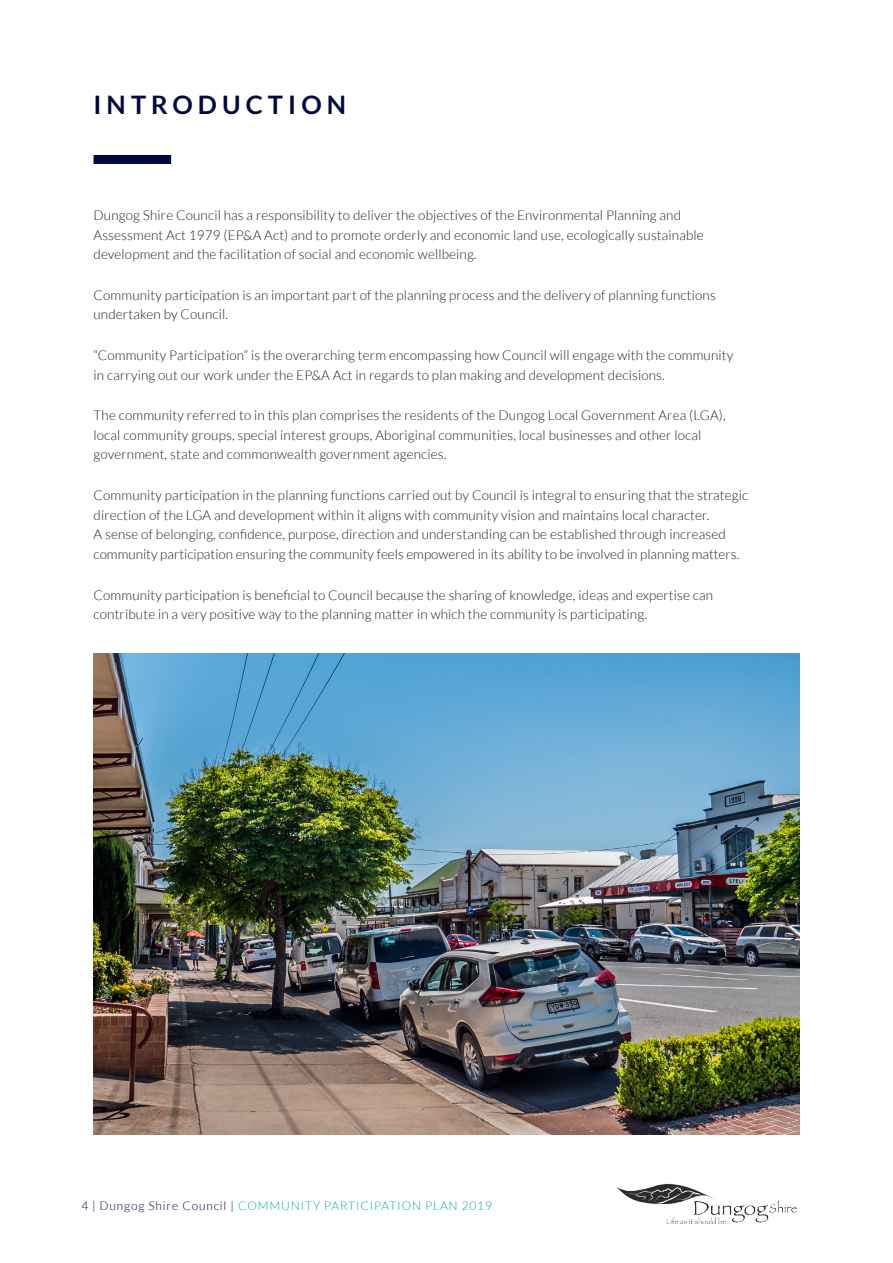
<style>
.page{position:relative;width:893px;height:1263px;background:#fff}
.page>*{position:absolute;margin:0;border:0;box-sizing:border-box;transform-origin:0 0}
.t1{font:700 25.5px "Lato";letter-spacing:.2em;color:#00093e}
.t2{font:300 13.5px/19.5px "Lato";letter-spacing:.01em;color:#231f20}
.t3{font:300 12px "Lato";letter-spacing:.07em;color:#00aaa0}
.s1{color:#00093e}
</style>
<div class="page">
<div style="left:94px;top:155px;width:77px;height:9px;background:#00093e"></div>
<img style="left:94px;top:654px;width:705px;height:480px">
<img style="left:616px;top:1183px;width:181px;height:41px">
<p class="t1" style="left:94px;top:90px;width:254px">INTRODUCTION</p>
<p class="t2" style="left:94px;top:206px;width:612px">Dungog Shire Council has a responsibility to deliver the objectives of the Environmental Planning and<br>Assessment Act 1979 (EP&amp;A Act) and to promote orderly and economic land use, ecologically sustainable development and the facilitation of social and economic wellbeing.</p>
<p class="t2" style="left:94px;top:285px;width:624px">Community participation is an important part of the planning process and the delivery of planning functions undertaken by Council.</p>
<p class="t2" style="left:94px;top:346px;width:641px">“Community Participation” is the overarching term encompassing how Council will engage with the community in carrying out our work under the EP&amp;A Act in regards to plan making and development decisions.</p>
<p class="t2" style="left:94px;top:406px;width:634px">The community referred to in this plan comprises the residents of the Dungog Local Government Area (LGA), local community groups, special interest groups, Aboriginal communities, local businesses and other local government, state and commonwealth government agencies.</p>
<p class="t2" style="left:94px;top:486px;width:656px">Community participation in the planning functions carried out by Council is integral to ensuring that the strategic direction of the LGA and development within it aligns with community vision and maintains local character.<br>A sense of belonging, confidence, purpose, direction and understanding can be established through increased community participation ensuring the community feels empowered in its ability to be involved in planning matters.</p>
<p class="t2" style="left:94px;top:585px;width:621px">Community participation is beneficial to Council because the sharing of knowledge, ideas and expertise can contribute in a very positive way to the planning matter in which the community is participating.</p>
<p class="t3" style="left:81px;top:1199px;width:412px"><span class="s1">4 | Dungog Shire Council |</span> COMMUNITY PARTICIPATION PLAN 2019</p>
</div>
